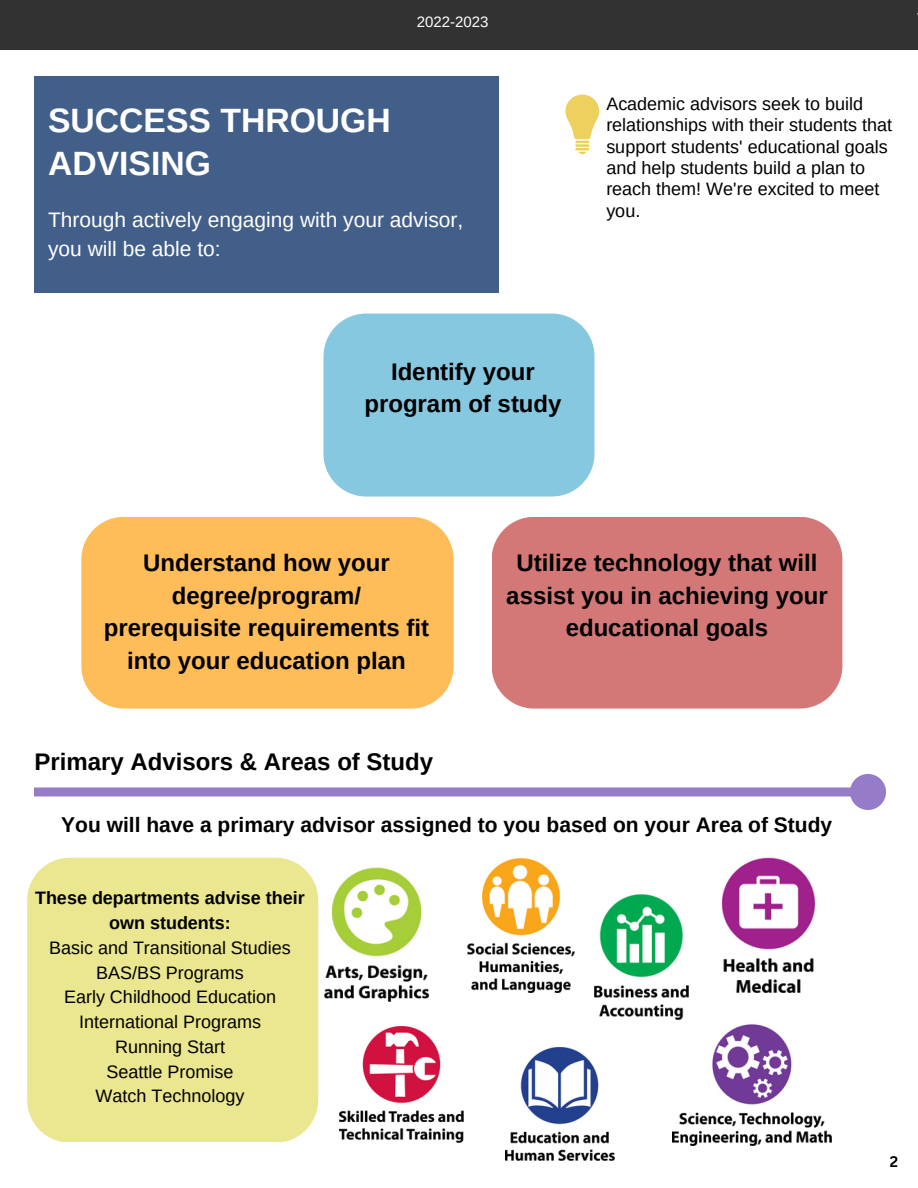
<style>
.page{position:relative;width:918px;height:1188px;background:#fff}
.page>*{position:absolute;margin:0;border:0;box-sizing:border-box;transform-origin:0 0}
.t1{font:700 33.75px/42.8px "Arimo";color:#fff}
.t2{font:700 24px/32.7px "Arimo";color:#000;text-align:center}
.t3{font:700 21px "Arimo";color:#000}
.t4{font:21px/29.2px "Arimo";color:#fff}
.t5{font:18px/24.8px "Arimo";color:#000}
.t6{font:700 18px/24.8px "Arimo";color:#000;text-align:center}
.t7{font:15px "Arimo";color:#fff}
.t8{font:700 15px "Canva Sans";color:#000}
</style>
<div class="page">
<div style="left:324px;top:314px;width:271px;height:183px;background:#87c8e1"></div>
<div style="left:81px;top:517px;width:373px;height:192px;background:#ffbd59"></div>
<div style="left:492px;top:517px;width:350px;height:192px;background:#d47777"></div>
<div style="left:0;top:787px;width:852px;height:9px;background:#967cc8"></div>
<svg style="left:844px;top:774px;width:42px;height:36px"></svg>
<div style="left:0;top:699px;width:33px;height:179px;background:#fff"></div>
<div style="left:35px;top:77px;width:463px;height:216px;background:#425f89"></div>
<svg style="left:565px;top:95px;width:34px;height:59px"></svg>
<div style="left:0;top:0;width:918px;height:50px;background:#323232"></div>
<img style="left:325px;top:867px;width:103px;height:135px">
<img style="left:594px;top:894px;width:95px;height:126px">
<img style="left:721px;top:857px;width:95px;height:136px">
<img style="left:506px;top:1047px;width:109px;height:114px">
<img style="left:672px;top:1024px;width:160px;height:121px">
<img style="left:340px;top:1026px;width:123px;height:117px">
<img style="left:467px;top:858px;width:107px;height:135px">
<div style="left:27px;top:858px;width:291px;height:284px;background:#ebe790"></div>
<p class="t7" style="left:417px;top:13px;width:73px">2022-2023</p>
<h1 class="t1" style="left:48px;top:99px;width:344px">SUCCESS THROUGH<br>ADVISING</h1>
<p class="t4" style="left:48px;top:205px;width:417px">Through actively engaging with your advisor, you will be able to:</p>
<h2 class="t2" style="left:364px;top:355px;width:199px">Identify your program of study</h2>
<p class="t5" style="left:606px;top:93px;width:287px;line-height:21.3px">Academic advisors seek to build relationships with their students that support students' educational goals and help students build a plan to reach them! We're excited to meet you.</p>
<h2 class="t2" style="left:104px;top:546px;width:327px">Understand how your degree/program/ prerequisite requirements fit into your education plan</h2>
<h2 class="t2" style="left:506px;top:546px;width:323px">Utilize technology that will assist you in achieving your educational goals</h2>
<h2 class="t2" style="left:35px;top:746px;width:400px">Primary Advisors &amp; Areas of Study</h2>
<p class="t3" style="left:61px;top:813px;width:772px">You will have a primary advisor assigned to you based on your Area of Study</p>
<p class="t6" style="left:35px;top:886px;width:271px">These departments advise their own students:</p>
<p class="t5" style="left:49px;top:935px;width:243px;text-align:center">Basic and Transitional Studies<br>BAS/BS Programs<br>Early Childhood Education<br>International Programs<br>Running Start<br>Seattle Promise<br>Watch Technology</p>
<p class="t8" style="left:890px;top:1151px;width:10px">2</p>
</div>
